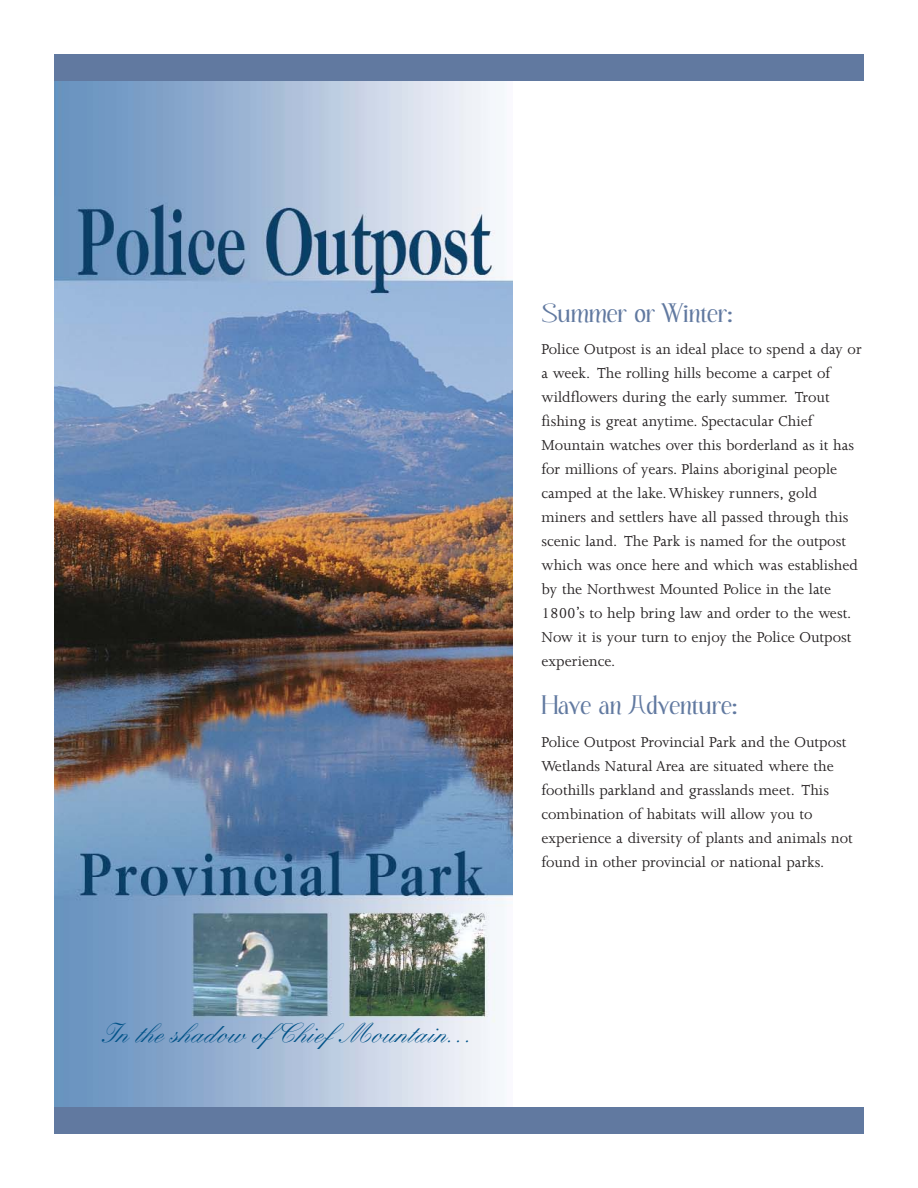
<style>
.page{position:relative;width:918px;height:1188px;background:#fff}
.page>*{position:absolute;margin:0;border:0;box-sizing:border-box;transform-origin:0 0}
.t1{font:27px "Echelon";color:#6179a0;scale:1.5 1}
.t2{font:500 27px "Kuenstler Script";color:#005288}
.t3{font:16.5px/24px "Joanna";color:#231f20}
</style>
<div class="page">
<img style="left:54px;top:81px;width:459px;height:1026px">
<div style="left:54px;top:54px;width:810px;height:27px;background:#6179a0"></div>
<div style="left:54px;top:1107px;width:810px;height:27px;background:#6179a0"></div>
<h1 class="t2" style="left:102px;top:1026px;width:374px">In the shadow ofChiefMountain…</h1>
<h1 class="t1" style="left:542px;top:303px;width:129px">Summer or Winter:</h1>
<p class="t3" style="left:542px;top:339px;width:322px">Police Outpost is an ideal place to spend a day or a week. The rolling hills become a carpet of wildflowers during the early summer. Trout fishing is great anytime. Spectacular Chief Mountain watches over this borderland as it has for millions of years. Plains aboriginal people camped at the lake. Whiskey runners, gold miners and settlers have all passed through this scenic land. The Park is named for the outpost which was once here and which was established by the Northwest Mounted Police in the late 1800’s to help bring law and order to the west.<br>Now it is your turn to enjoy the Police Outpost experience.</p>
<h1 class="t1" style="left:542px;top:695px;width:132px">Have an Adventure:</h1>
<p class="t3" style="left:542px;top:731px;width:313px">Police Outpost Provincial Park and the Outpost Wetlands Natural Area are situated where the foothills parkland and grasslands meet. This combination of habitats will allow you to experience a diversity of plants and animals not found in other provincial or national parks.</p>
</div>
